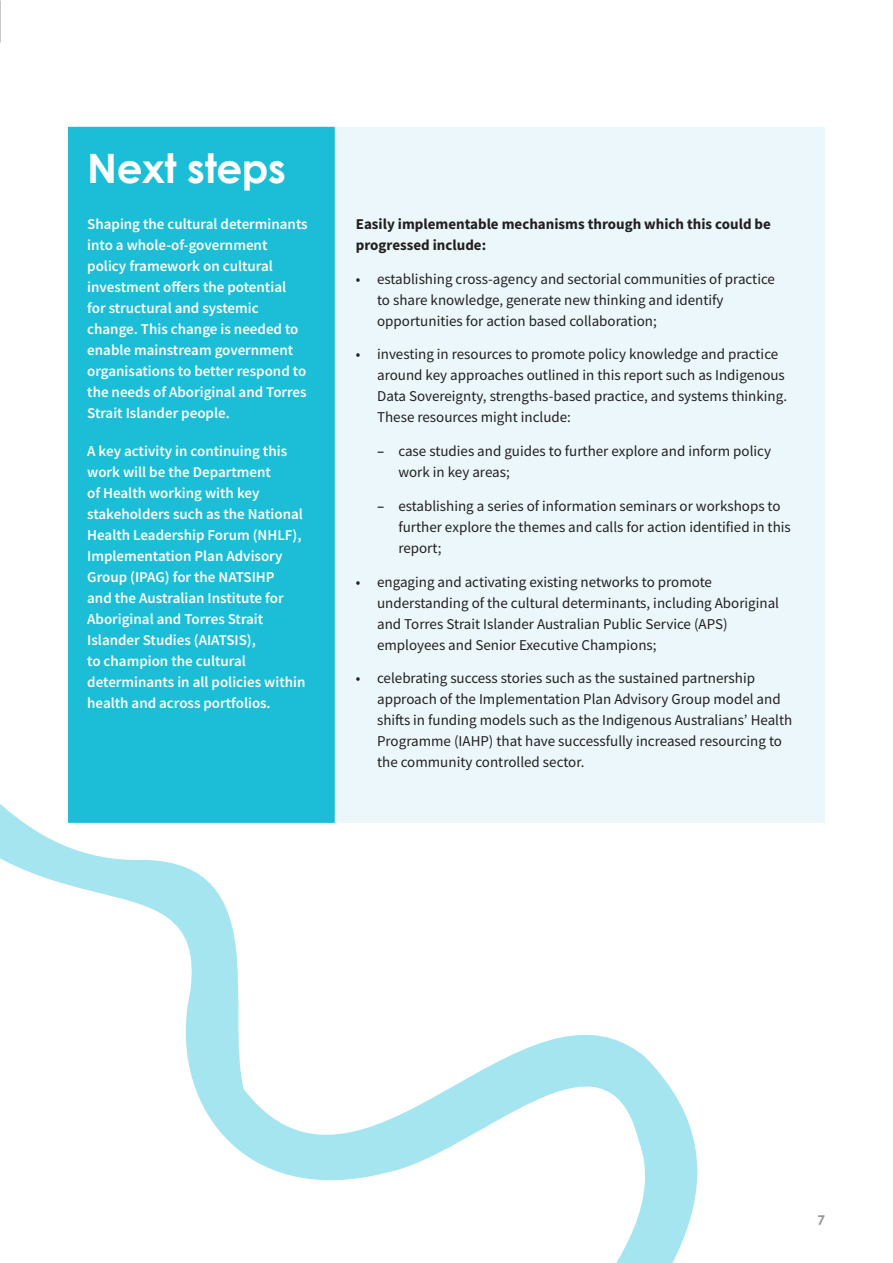
<style>
.page{position:relative;width:893px;height:1263px;background:#fff}
.page>*{position:absolute;margin:0;border:0;box-sizing:border-box;transform-origin:0 0}
.BODY{font:700 40.5px "Century Gothic";letter-spacing:-.01em;color:#fff}
.t1{font:15px/21px "Source Sans Pro";color:#231f20}
.Report_BODY{font:600 15px/21px "Source Sans Pro";color:#fff}
.Report_BODY-2{font:700 15px/21px "Source Sans Pro";color:#231f20}
.t2{font:700 13.5px "Century Gothic";color:#939598}
.s1{font-weight:600}
</style>
<div class="page">
<svg style="left:1px;top:805px;width:697px;height:458px"></svg>
<hr style="left:0;top:0;width:1px;height:1263px;background:#f36e21">
<img style="left:0;top:0;width:1px;height:43px">
<div style="left:68px;top:127px;width:757px;height:696px;background:#ebf7fa"></div>
<div style="left:68px;top:127px;width:267px;height:696px;background:#1cbed7;border:2px solid #1cbed7"></div>
<p class="BODY" style="left:87px;top:142px;width:200px">Next steps</p>
<p class="Report_BODY" style="left:87px;top:213px;width:222px">Shaping the cultural determinants into a whole-of-government policy framework on cultural investment offers the potential for structural and systemic change. This change is needed to enable mainstream government organisations to better respond to the needs of Aboriginal and Torres<br>Strait Islander people.</p>
<p class="Report_BODY" style="left:87px;top:440px;width:220px">A key activity in continuing this work will be the Department<br>of Health working with key stakeholders such as the National<br>Health Leadership Forum (NHLF),<br>Implementation Plan Advisory<br>Group (IPAG) for the NATSIHP<br>and the Australian Institute for<br>Aboriginal and Torres Strait<br>Islander Studies (AIATSIS),<br>to champion the cultural determinants in all policies within health and across portfolios.</p>
<p class="Report_BODY-2" style="left:356px;top:213px;width:417px">Easily implementable mechanisms through which this could be progressed include:</p>
<p class="t1" style="left:377px;top:268px;width:399px;text-indent:-21px">• establishing cross-agency and sectorial communities of practice to share knowledge, generate new thinking and identify opportunities for action based collaboration;</p>
<p class="t1" style="left:377px;top:344px;width:411px;text-indent:-21px">• investing in resources to promote policy knowledge and practice around key approaches outlined in this report such as Indigenous Data Sovereignty, strengths-based practice, and systems thinking.<br>These resources might include:</p>
<p class="t1" style="left:398px;top:440px;width:374px;text-indent:-21px"><span class="s1">–</span> case studies and guides to further explore and inform policy work in key areas;</p>
<p class="t1" style="left:398px;top:495px;width:394px;text-indent:-21px"><span class="s1">–</span> establishing a series of information seminars or workshops to further explore the themes and calls for action identified in this report;</p>
<p class="t1" style="left:377px;top:571px;width:403px;text-indent:-21px">• engaging and activating existing networks to promote understanding of the cultural determinants, including Aboriginal and Torres Strait Islander Australian Public Service (APS) employees and Senior Executive Champions;</p>
<p class="t1" style="left:377px;top:668px;width:417px;text-indent:-21px">• celebrating success stories such as the sustained partnership approach of the Implementation Plan Advisory Group model and shifts in funding models such as the Indigenous Australians’ Health Programme (IAHP) that have successfully increased resourcing to the community controlled sector.</p>
<p class="t2" style="left:817px;top:1211px;width:9px">7</p>
</div>
